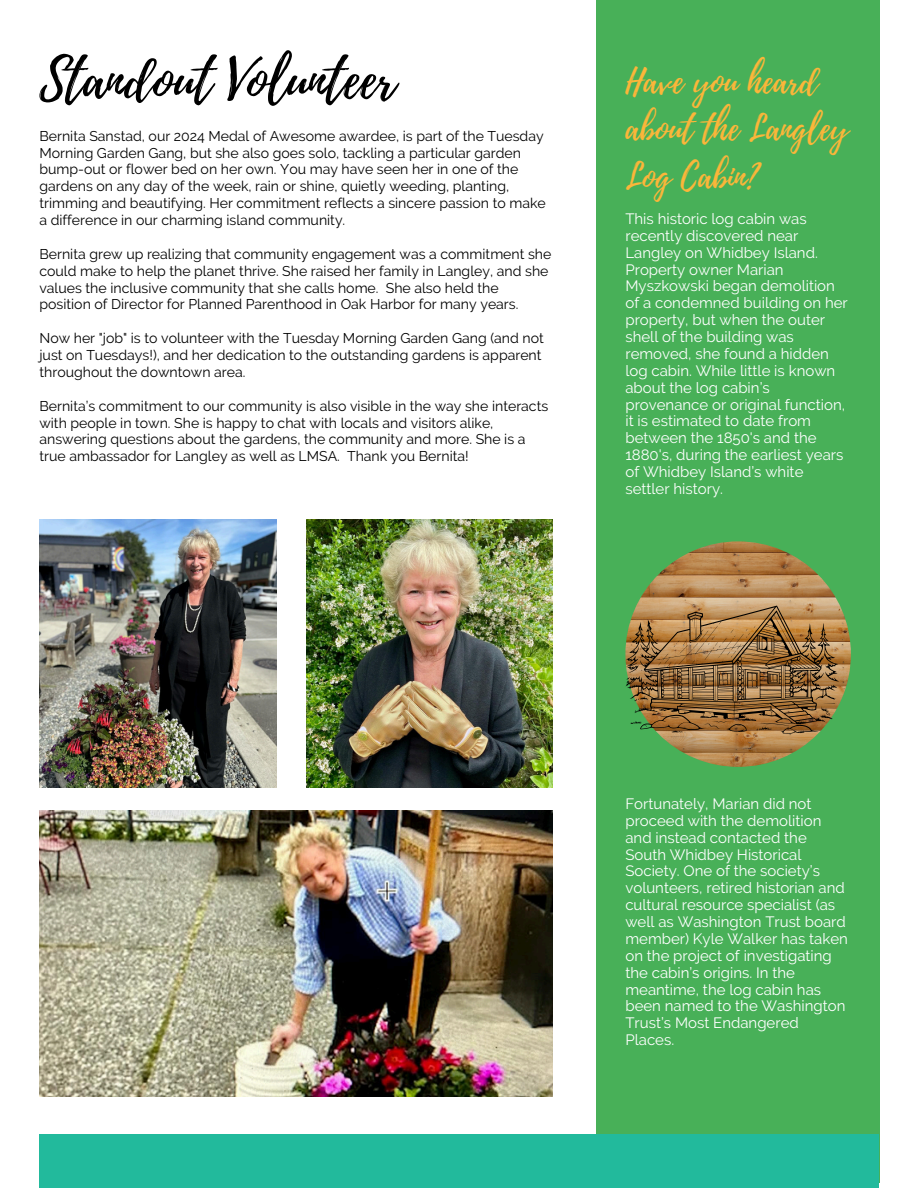
<style>
.page{position:relative;width:918px;height:1188px;background:#fff}
.page>*{position:absolute;margin:0;border:0;box-sizing:border-box;transform-origin:0 0}
.t1{font:54px "Playlist Script";color:#000}
.t2{font:34.5px/47.2px "Playlist Script";color:#fbb63a}
.t3{font:15px/16.8px "Raleway";color:#fff}
.t4{font:14.1px/16.8px "Raleway";color:#000}
</style>
<div class="page">
<div style="left:596px;top:0;width:284px;height:1183px;background:#48b058"></div>
<img style="left:625px;top:541px;width:226px;height:226px;border-radius:50%">
<div style="left:39px;top:1134px;width:840px;height:54px;background:#22ba9c"></div>
<img style="left:39px;top:519px;width:238px;height:269px">
<img style="left:306px;top:519px;width:247px;height:269px">
<img style="left:39px;top:811px;width:513px;height:286px">
<svg style="left:626px;top:606px;width:213px;height:128px;background:#957243"></svg>
<p class="t1" style="left:39px;top:41px;width:358px">Standout Volunteer</p>
<p class="t4" style="left:39px;top:127px;width:508px">Bernita Sanstad, our 2024 Medal of Awesome awardee, is part of the Tuesday Morning Garden Gang, but she also goes solo, tackling a particular garden bump-out or flower bed on her own. You may have seen her in one of the gardens on any day of the week, rain or shine, quietly weeding, planting, trimming and beautifying. Her commitment reflects a sincere passion to make a difference in our charming island community.</p>
<p class="t4" style="left:39px;top:245px;width:514px">Bernita grew up realizing that community engagement was a commitment she could make to help the planet thrive. She raised her family in Langley, and she values the inclusive community that she calls home. She also held the position of Director for Planned Parenthood in Oak Harbor for many years.</p>
<p class="t4" style="left:39px;top:330px;width:506px">Now her "job" is to volunteer with the Tuesday Morning Garden Gang (and not just on Tuesdays!), and her dedication to the outstanding gardens is apparent throughout the downtown area.</p>
<p class="t4" style="left:39px;top:397px;width:510px">Bernita’s commitment to our community is also visible in the way she interacts with people in town. She is happy to chat with locals and visitors alike, answering questions about the gardens, the community and more. She is a true ambassador for Langley as well as LMSA. Thank you Bernita!</p>
<h1 class="t2" style="left:625px;top:59px;width:225px">Have you heard about the Langley<br>Log Cabin?</h1>
<p class="t3" style="left:625px;top:210px;width:224px">This historic log cabin was recently discovered near<br>Langley on Whidbey Island.<br>Property owner Marian<br>Myszkowski began demolition of a condemned building on her property, but when the outer shell of the building was removed, she found a hidden log cabin. While little is known about the log cabin’s provenance or original function, it is estimated to date from between the 1850's and the<br>1880's, during the earliest years of Whidbey Island’s white settler history.</p>
<p class="t3" style="left:625px;top:795px;width:224px">Fortunately, Marian did not proceed with the demolition and instead contacted the<br>South Whidbey Historical<br>Society. One of the society’s volunteers, retired historian and cultural resource specialist (as well as Washington Trust board member) Kyle Walker has taken on the project of investigating the cabin’s origins. In the meantime, the log cabin has been named to the Washington<br>Trust’s Most Endangered<br>Places.</p>
</div>
